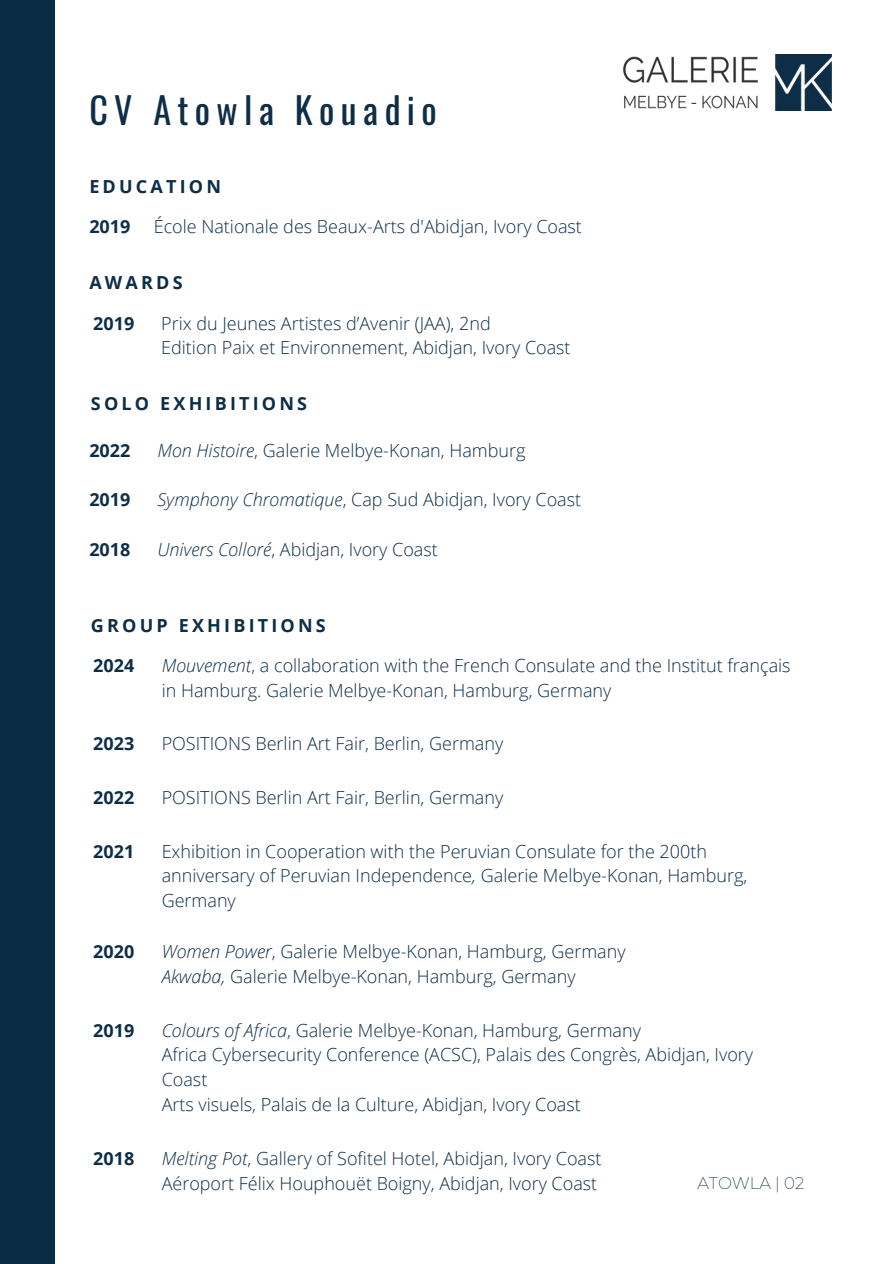
<style>
.page{position:relative;width:894px;height:1264px;background:#fff}
.page>*{position:absolute;margin:0;border:0;box-sizing:border-box;transform-origin:0 0}
.t1{font:36px "Oswald";letter-spacing:.175em;color:#0e2e47}
.t2{font:300 18px/24.8px "Open Sans";color:#0e2e47}
.t3{font:700 18px "Open Sans";letter-spacing:.175em;color:#0e2e47}
.t4{font:200 16.5px "Montserrat";color:#0e2e47}
.s1{font-style:italic}
</style>
<div class="page">
<div style="left:0;top:0;width:54px;height:1263px;background:#0a2d46"></div>
<img style="left:623px;top:54px;width:208px;height:56px">
<h1 class="t1" style="left:89px;top:82px;width:349px">CV Atowla Kouadio</h1>
<p class="t3" style="left:89px;top:173px;width:133px">EDUCATION</p>
<p class="t3" style="left:89px;top:214px;width:43px">2019</p>
<h2 class="t2" style="left:154px;top:213px;width:429px">École Nationale des Beaux-Arts d'Abidjan, Ivory Coast</h2>
<p class="t3" style="left:89px;top:270px;width:95px">AWARDS</p>
<p class="t3" style="left:93px;top:310px;width:43px">2019</p>
<p class="t2" style="left:161px;top:310px;width:331px">Prix du Jeunes Artistes d’Avenir (JAA), 2nd</p>
<p class="t2" style="left:161px;top:335px;width:411px">Edition Paix et Environnement, Abidjan, Ivory Coast</p>
<p class="t3" style="left:91px;top:390px;width:218px">SOLO EXHIBITIONS</p>
<p class="t3" style="left:89px;top:437px;width:43px">2022</p>
<p class="t2" style="left:157px;top:437px;width:369px"><span class="s1">Mon Histoire</span>, Galerie Melbye-Konan, Hamburg</p>
<h2 class="t3" style="left:89px;top:487px;width:43px">2019</h2>
<p class="t2" style="left:157px;top:487px;width:425px"><span class="s1">Symphony Chromatique</span>, Cap Sud Abidjan, Ivory Coast</p>
<p class="t3" style="left:89px;top:537px;width:43px">2018</p>
<p class="t2" style="left:157px;top:536px;width:282px"><span class="s1">Univers Colloré</span>, Abidjan, Ivory Coast</p>
<p class="t3" style="left:91px;top:612px;width:236px">GROUP EXHIBITIONS</p>
<p class="t3" style="left:93px;top:652px;width:43px">2024</p>
<p class="t2" style="left:162px;top:652px;width:630px"><span class="s1">Mouvement</span>, a collaboration with the French Consulate and the Institut français in Hamburg. Galerie Melbye-Konan, Hamburg, Germany</p>
<p class="t3" style="left:93px;top:730px;width:43px">2023</p>
<p class="t2" style="left:162px;top:730px;width:343px">POSITIONS Berlin Art Fair, Berlin, Germany</p>
<p class="t3" style="left:93px;top:784px;width:43px">2022</p>
<p class="t2" style="left:162px;top:784px;width:343px">POSITIONS Berlin Art Fair, Berlin, Germany</p>
<p class="t3" style="left:93px;top:838px;width:43px">2021</p>
<p class="t2" style="left:162px;top:838px;width:587px">Exhibition in Cooperation with the Peruvian Consulate for the 200th anniversary of Peruvian Independence<span class="s1">,</span> Galerie Melbye-Konan, Hamburg,<br>Germany</p>
<p class="t3" style="left:93px;top:938px;width:43px">2020</p>
<p class="t2" style="left:162px;top:938px;width:465px"><span class="s1">Women Power</span>, Galerie Melbye-Konan, Hamburg, Germany</p>
<p class="t2" style="left:162px;top:963px;width:415px"><span class="s1">Akwaba,</span> Galerie Melbye-Konan, Hamburg, Germany</p>
<p class="t3" style="left:93px;top:1017px;width:43px">2019</p>
<p class="t2" style="left:162px;top:1017px;width:480px"><span class="s1">Colours of Africa</span>, Galerie Melbye-Konan, Hamburg, Germany</p>
<p class="t2" style="left:162px;top:1041px;width:592px">Africa Cybersecurity Conference (ACSC), Palais des Congrès, Abidjan, Ivory<br>Coast</p>
<p class="t2" style="left:162px;top:1091px;width:420px">Arts visuels, Palais de la Culture, Abidjan, Ivory Coast</p>
<p class="t3" style="left:93px;top:1145px;width:43px">2018</p>
<p class="t2" style="left:162px;top:1145px;width:441px"><span class="s1">Melting Pot</span>, Gallery of Sofitel Hotel, Abidjan, Ivory Coast</p>
<p class="t2" style="left:162px;top:1170px;width:437px">Aéroport Félix Houphouët Boigny, Abidjan, Ivory Coast</p>
<h2 class="t4" style="left:697px;top:1173px;width:108px">ATOWLA | 02</h2>
</div>
